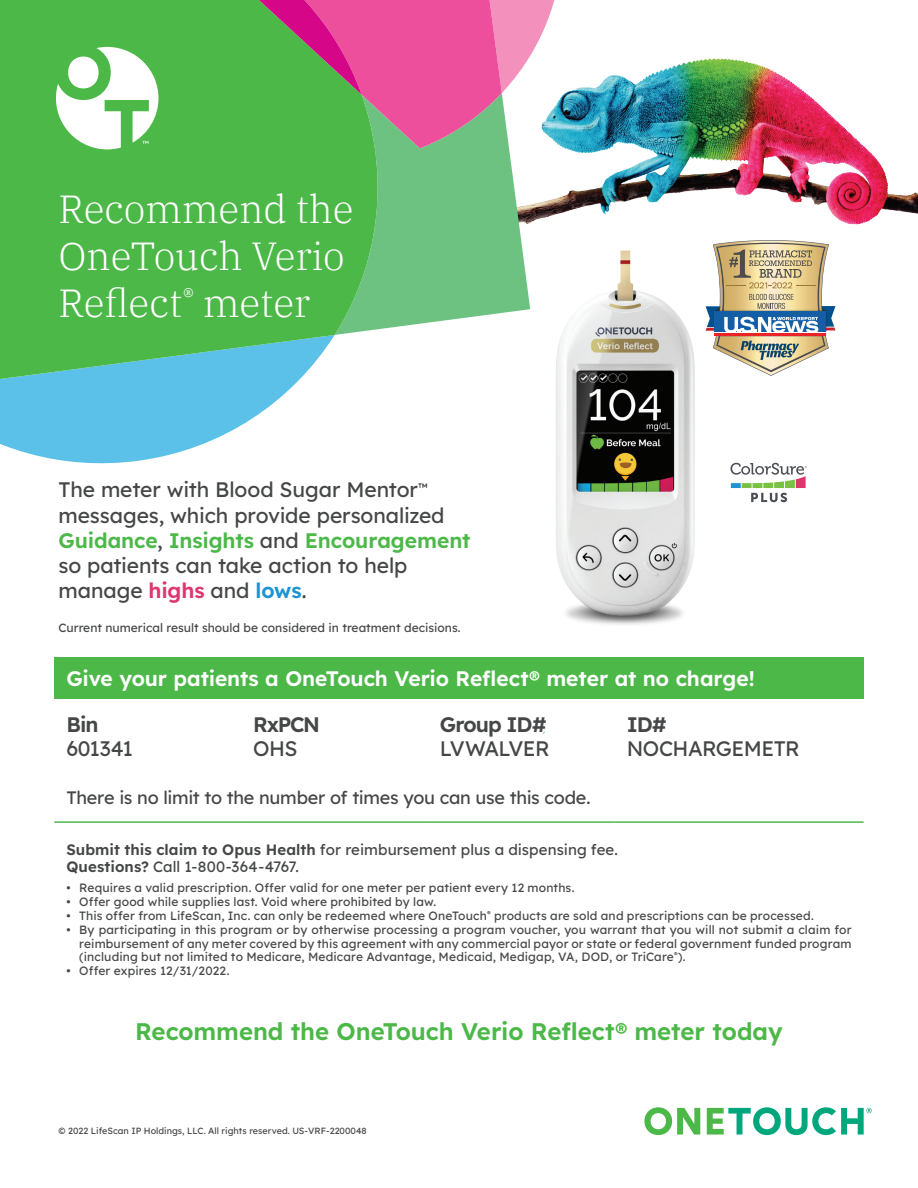
<style>
.page{position:relative;width:918px;height:1188px;background:#fff}
.page>*{position:absolute;margin:0;border:0;box-sizing:border-box;transform-origin:0 0}
.t1{font:52.2px "Georgia";color:#4c4c4c}
.t2{font:300 39px/46.8px "IBM Plex Serif";color:#fff}
.t3{font:600 24px "Lexend";letter-spacing:-.005em;color:#4cb848}
.t4{font:21px/25.2px "Lexend";letter-spacing:-.01em;color:#454647}
.t5{font:600 21px "Lexend";letter-spacing:-.005em;color:#fff}
.t6{font:600 21px "Lexend";letter-spacing:-.05em;color:#454647}
.t7{font:21px "Lexend";letter-spacing:-.03em;color:#454647}
.t8{font:21px "Lexend";letter-spacing:-.035em;color:#454647}
.t9{font:18px "Lexend";letter-spacing:-.015em;color:#454647}
.t10{font:15px/17.2px "Lexend";letter-spacing:.005em;color:#454647}
.t11{font:12px/13.8px "Lexend";letter-spacing:.01em;color:#454647;text-align:justify}
.t12{font:9px "Lexend";color:#454647}
.s1{font-weight:600;color:#4cb848}
.s2{font-weight:600;color:#df356e}
.s3{font-weight:600;color:#1c94d2}
.s4{font-weight:400}
.s5{font-weight:600}
</style>
<div class="page">
<hr style="left:54px;top:821px;width:187px;height:2px;background:#4cb848">
<hr style="left:241px;top:821px;width:187px;height:2px;background:#4cb848">
<hr style="left:428px;top:821px;width:187px;height:2px;background:#4cb848">
<hr style="left:615px;top:821px;width:249px;height:2px;background:#4cb848">
<img style="left:530px;top:58px;width:388px;height:167px">
<svg style="left:0;top:380px;width:299px;height:84px;fill:#5bc1e8"></svg>
<svg style="left:384px;top:149px;width:146px;height:180px;background:#78c58a"></svg>
<svg style="left:0;top:0;width:384px;height:380px;background:#53bb5a"></svg>
<svg style="left:56px;top:0;width:531px;height:149px"></svg>
<img style="left:472px;top:230px;width:313px;height:395px">
<svg style="left:730px;top:463px;width:77px;height:39px"></svg>
<svg style="left:706px;top:240px;width:130px;height:136px"></svg>
<div style="left:54px;top:657px;width:810px;height:42px;background:#4cb848"></div>
<svg style="left:644px;top:1107px;width:56px;height:28px"></svg>
<svg style="left:707px;top:1107px;width:165px;height:28px"></svg>
<p class="t2" style="left:58px;top:183px;width:296px">Recommend the<br>OneTouch Verio<br>Reflect<sup>®</sup> meter</p>
<p class="t1" style="left:730px;top:222px;width:24px">1</p>
<p class="t4" style="left:58px;top:476px;width:413px">The meter with Blood Sugar Mentor<sup>™ </sup>messages, which provide personalized <span class="s1">Guidance</span>, <span class="s1">Insights</span> and <span class="s1">Encouragement </span>so patients can take action to help manage <span class="s2">highs</span> and <span class="s3">lows</span>.</p>
<p class="t11" style="left:58px;top:620px;width:404px">Current numerical result should be considered in treatment decisions.</p>
<p class="t5" style="left:66px;top:664px;width:690px">Give your patients a OneTouch Verio Reflect<span class="s4">®</span> meter at no charge!</p>
<p class="t6" style="left:66px;top:709px;width:34px">Bin</p>
<p class="t6" style="left:253px;top:709px;width:68px">RxPCN</p>
<p class="t6" style="left:440px;top:709px;width:108px">Group ID#</p>
<p class="t6" style="left:627px;top:709px;width:42px">ID#</p>
<p class="t4" style="left:66px;top:734px;width:68px">601341</p>
<p class="t4" style="left:253px;top:734px;width:46px">OHS</p>
<p class="t8" style="left:440px;top:733px;width:111px">LVWALVER</p>
<p class="t7" style="left:627px;top:733px;width:174px">NOCHARGEMETR</p>
<p class="t9" style="left:66px;top:785px;width:526px">There is no limit to the number of times you can use this code.</p>
<p class="t10" style="left:66px;top:840px;width:553px"><span class="s5">Submit this claim to Opus Health</span> for reimbursement plus a dispensing fee.<br><span class="s5">Questions?</span> Call 1-800-364-4767.</p>
<p class="t11" style="left:66px;top:880px;width:510px">• Requires a valid prescription. Offer valid for one meter per patient every 12 months.</p>
<p class="t11" style="left:66px;top:894px;width:371px">• Offer good while supplies last. Void where prohibited by law.</p>
<p class="t11" style="left:66px;top:908px;width:749px">• This offer from LifeScan, Inc. can only be redeemed where OneTouch<sup>®</sup> products are sold and prescriptions can be processed.</p>
<p class="t11" style="left:79px;top:922px;width:774px;text-indent:-13px">• By participating in this program or by otherwise processing a program voucher, you warrant that you will not submit a claim for reimbursement of any meter covered by this agreement with any commercial payor or state or federal government funded program (including but not limited to Medicare, Medicare Advantage, Medicaid, Medigap, VA, DOD, or TriCare<sup>®</sup>).</p>
<p class="t11" style="left:66px;top:963px;width:165px">• Offer expires 12/31/2022.</p>
<p class="t3" style="left:135px;top:1014px;width:649px">Recommend the OneTouch Verio Reflect<span class="s4">®</span> meter today</p>
<p class="t12" style="left:58px;top:1124px;width:310px">© 2022 LifeScan IP Holdings, LLC. All rights reserved. US-VRF-2200048</p>
</div>
